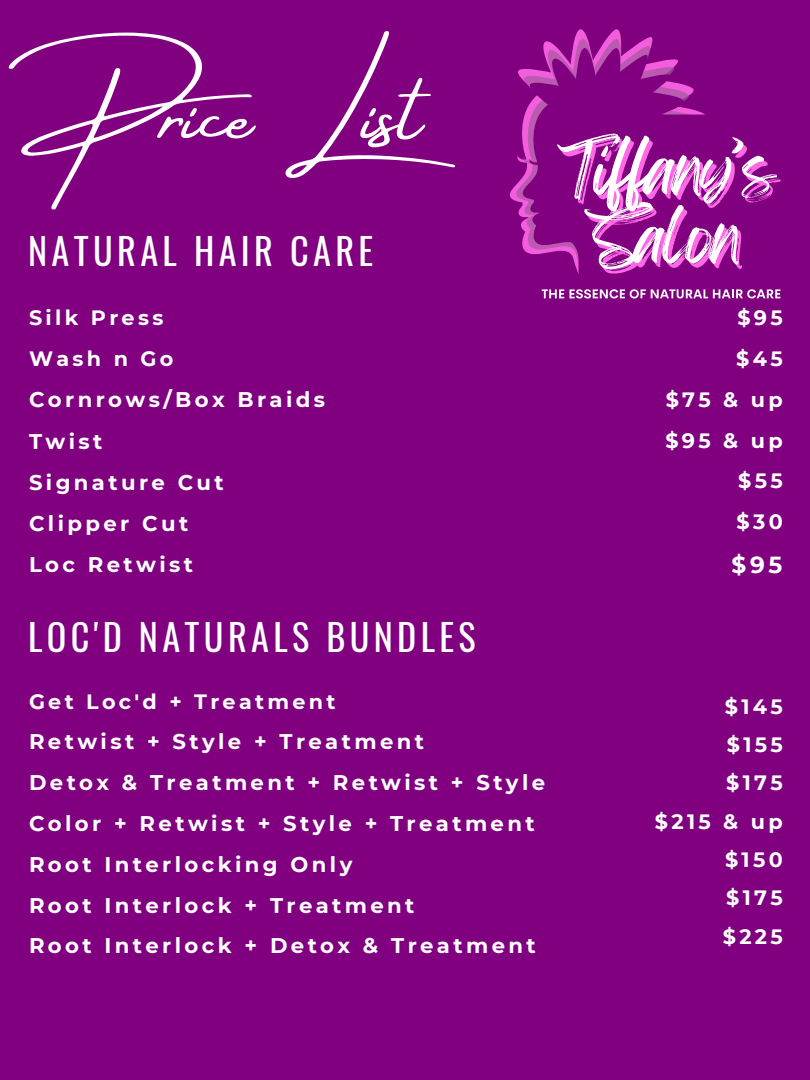
<style>
.page{position:relative;width:810px;height:1080px;background:#800080}
.page>*{position:absolute;margin:0;border:0;box-sizing:border-box;transform-origin:0 0}
.t1{font:86.44px "Amsterdam Four";color:#fff}
.t2{font:36.31px "Oswald";letter-spacing:.12em;color:#fff}
.t3{font:700 23.25px "Montserrat";color:#fff}
.t4{font:700 21.19px "Montserrat";letter-spacing:.16em;color:#fff}
.t5{font:700 20.75px "Montserrat";letter-spacing:.16em;color:#fff}
</style>
<div class="page">
<svg style="left:509px;top:29px;width:143px;height:172px"></svg>
<svg style="left:516px;top:38px;width:137px;height:210px"></svg>
<svg style="left:523px;top:48px;width:182px;height:207px"></svg>
<svg style="left:544px;top:115px;width:237px;height:140px"></svg>
<svg style="left:557px;top:134px;width:223px;height:140px"></svg>
<svg style="left:541px;top:289px;width:240px;height:10px"></svg>
<p class="t1" style="left:45px;top:67px;width:412px">Price List</p>
<p class="t2" style="left:28px;top:222px;width:347px">NATURAL HAIR CARE</p>
<p class="t5" style="left:29px;top:305px;width:136px">Silk Press</p>
<p class="t5" style="left:29px;top:346px;width:146px">Wash n Go</p>
<p class="t4" style="left:29px;top:387px;width:298px">Cornrows/Box Braids</p>
<p class="t4" style="left:29px;top:428px;width:75px">Twist</p>
<p class="t4" style="left:29px;top:469px;width:196px">Signature Cut</p>
<p class="t4" style="left:29px;top:511px;width:161px">Clipper Cut</p>
<p class="t4" style="left:29px;top:552px;width:166px">Loc Retwist</p>
<p class="t2" style="left:28px;top:609px;width:449px">LOC'D NATURALS BUNDLES</p>
<p class="t5" style="left:29px;top:689px;width:308px">Get Loc'd + Treatment</p>
<p class="t4" style="left:29px;top:729px;width:397px">Retwist + Style + Treatment</p>
<p class="t4" style="left:29px;top:769px;width:518px">Detox &amp; Treatment + Retwist + Style</p>
<p class="t4" style="left:29px;top:810px;width:507px">Color + Retwist + Style + Treatment</p>
<p class="t4" style="left:29px;top:851px;width:325px">Root Interlocking Only</p>
<p class="t4" style="left:29px;top:892px;width:387px">Root Interlock + Treatment</p>
<p class="t4" style="left:29px;top:933px;width:508px">Root Interlock + Detox &amp; Treatment</p>
<p class="t5" style="left:737px;top:305px;width:47px">$95</p>
<p class="t5" style="left:736px;top:346px;width:48px">$45</p>
<p class="t5" style="left:666px;top:387px;width:119px">$75 &amp; up</p>
<p class="t5" style="left:665px;top:427px;width:119px">$95 &amp; up</p>
<p class="t5" style="left:738px;top:468px;width:46px">$55</p>
<p class="t5" style="left:737px;top:509px;width:48px">$30</p>
<p class="t3" style="left:731px;top:551px;width:52px">$95</p>
<p class="t5" style="left:725px;top:694px;width:59px">$145</p>
<p class="t5" style="left:727px;top:732px;width:57px">$155</p>
<p class="t5" style="left:726px;top:770px;width:58px">$175</p>
<p class="t5" style="left:655px;top:809px;width:129px">$215 &amp; up</p>
<p class="t5" style="left:725px;top:847px;width:59px">$150</p>
<p class="t5" style="left:726px;top:885px;width:58px">$175</p>
<p class="t5" style="left:723px;top:924px;width:61px">$225</p>
</div>
